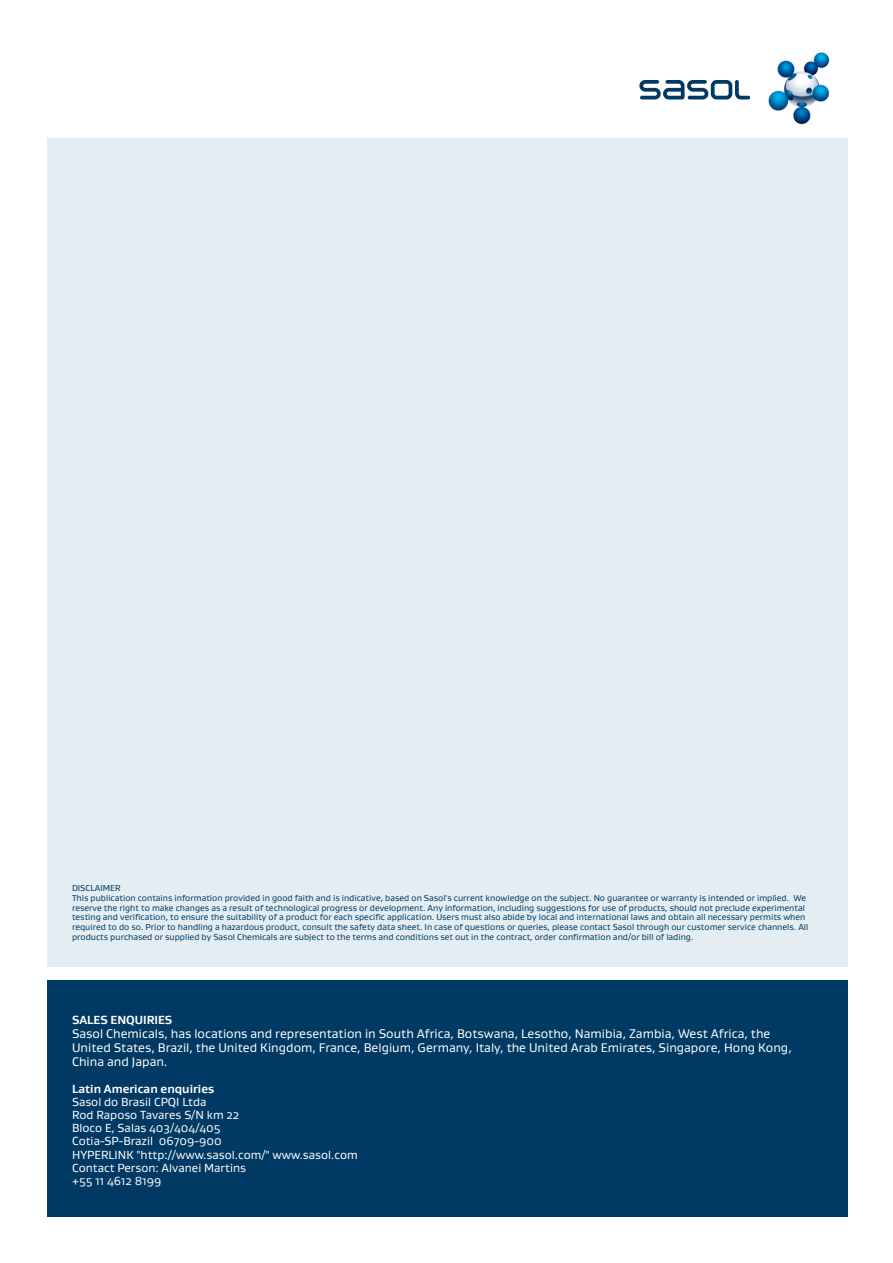
<style>
.page{position:relative;width:893px;height:1263px;background:#fff}
.page>*{position:absolute;margin:0;border:0;box-sizing:border-box;transform-origin:0 0}
.t1{font:12.75px/14px "Gustan";color:#fff}
.t2{font:12px/13.2px "Gustan";color:#fff}
.t3{font:700 12px "Gustan";color:#fff}
.t4{font:8.85px/9.8px "Gustan";color:#003963}
</style>
<div class="page">
<div style="left:48px;top:980px;width:800px;height:237px;background:#003963"></div>
<div style="left:48px;top:138px;width:800px;height:829px;background:#e3edf2"></div>
<img style="left:768px;top:52px;width:62px;height:73px">
<svg style="left:639px;top:80px;width:111px;height:19px"></svg>
<p class="t4" style="left:72px;top:884px;width:738px">DISCLAIMER<br>This publication contains information provided in good faith and is indicative, based on Sasol's current knowledge on the subject. No guarantee or warranty is intended or implied. We reserve the right to make changes as a result of technological progress or development. Any information, including suggestions for use of products, should not preclude experimental testing and verification, to ensure the suitability of a product for each specific application. Users must also abide by local and international laws and obtain all necessary permits when required to do so. Prior to handling a hazardous product, consult the safety data sheet. In case of questions or queries, please contact Sasol through our customer service channels. All products purchased or supplied by Sasol Chemicals are subject to the terms and conditions set out in the contract, order confirmation and/or bill of lading.</p>
<h2 class="t3" style="left:72px;top:1016px;width:102px">SALES ENQUIRIES</h2>
<p class="t1" style="left:72px;top:1028px;width:721px">Sasol Chemicals, has locations and representation in South Africa, Botswana, Lesotho, Namibia, Zambia, West Africa, the<br>United States, Brazil, the United Kingdom, France, Belgium, Germany, Italy, the United Arab Emirates, Singapore, Hong Kong,<br>China and Japan.</p>
<h2 class="t3" style="left:72px;top:1084px;width:144px">Latin American enquiries</h2>
<h2 class="t2" style="left:72px;top:1096px;width:287px">Sasol do Brasil CPQI Ltda<br>Rod Raposo Tavares S/N km 22<br>Bloco E, Salas 403/404/405<br>Cotia-SP-Brazil 06709-900<br>HYPERLINK "http://www.sasol.com/" www.sasol.com<br>Contact Person: Alvanei Martins<br>+55 11 4612 8199</h2>
</div>
